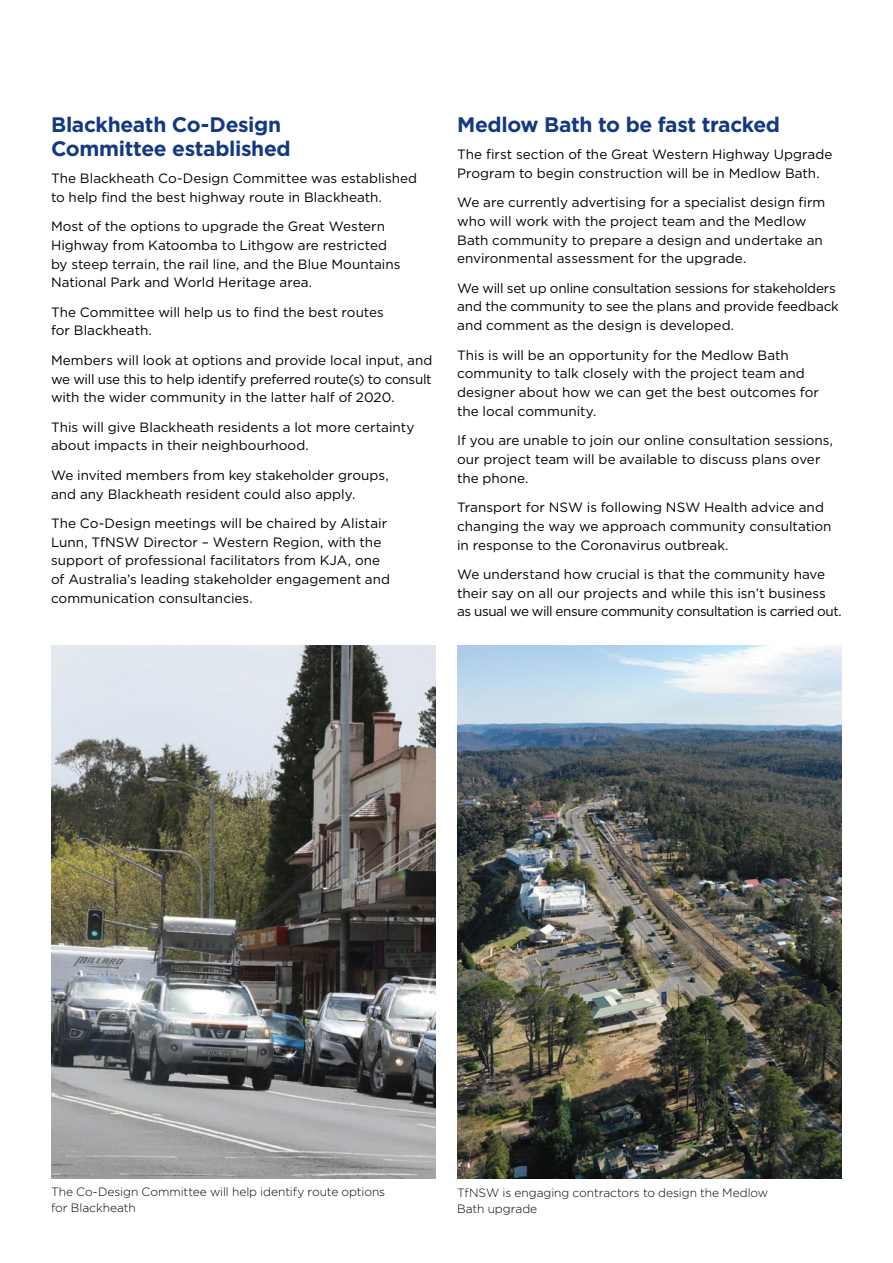
<style>
.page{position:relative;width:893px;height:1263px;background:#fff}
.page>*{position:absolute;margin:0;border:0;box-sizing:border-box;transform-origin:0 0}
._01_H2{font:700 21px/24px "Gotham";letter-spacing:-.02em;color:#15397f}
._02_Body{font:13.5px/18.8px "Gotham";color:#000}
.t1{font:300 12px/15.8px "Gotham";letter-spacing:-.005em;color:#000}
</style>
<div class="page">
<img style="left:457px;top:646px;width:385px;height:533px">
<img style="left:51px;top:646px;width:385px;height:533px">
<h2 class="_01_H2" style="left:51px;top:112px;width:241px">Blackheath Co-Design<br>Committee established</h2>
<p class="_02_Body" style="left:51px;top:168px;width:368px">The Blackheath Co-Design Committee was established to help find the best highway route in Blackheath.</p>
<p class="_02_Body" style="left:51px;top:217px;width:351px">Most of the options to upgrade the Great Western Highway from Katoomba to Lithgow are restricted by steep terrain, the rail line, and the Blue Mountains National Park and World Heritage area.</p>
<p class="_02_Body" style="left:51px;top:302px;width:334px">The Committee will help us to find the best routes for Blackheath.</p>
<p class="_02_Body" style="left:51px;top:350px;width:383px;text-align:justify">Members will look at options and provide local input, and we will use this to help identify preferred route(s) to consult with the wider community in the latter half of 2020.</p>
<p class="_02_Body" style="left:51px;top:417px;width:365px">This will give Blackheath residents a lot more certainty about impacts in their neighbourhood.</p>
<p class="_02_Body" style="left:51px;top:465px;width:339px">We invited members from key stakeholder groups, and any Blackheath resident could also apply.</p>
<p class="_02_Body" style="left:51px;top:513px;width:341px">The Co-Design meetings will be chaired by Alistair Lunn, TfNSW Director – Western Region, with the support of professional facilitators from KJA, one of Australia’s leading stakeholder engagement and communication consultancies.</p>
<h2 class="_01_H2" style="left:457px;top:112px;width:324px">Medlow Bath to be fast tracked</h2>
<p class="_02_Body" style="left:457px;top:144px;width:377px">The first section of the Great Western Highway Upgrade<br>Program to begin construction will be in Medlow Bath.</p>
<p class="_02_Body" style="left:457px;top:193px;width:370px">We are currently advertising for a specialist design firm who will work with the project team and the Medlow Bath community to prepare a design and undertake an environmental assessment for the upgrade.</p>
<p class="_02_Body" style="left:457px;top:278px;width:383px">We will set up online consultation sessions for stakeholders and the community to see the plans and provide feedback and comment as the design is developed.</p>
<p class="_02_Body" style="left:457px;top:345px;width:363px">This is will be an opportunity for the Medlow Bath community to talk closely with the project team and designer about how we can get the best outcomes for the local community.</p>
<p class="_02_Body" style="left:457px;top:431px;width:378px">If you are unable to join our online consultation sessions, our project team will be available to discuss plans over the phone.</p>
<p class="_02_Body" style="left:457px;top:498px;width:376px">Transport for NSW is following NSW Health advice and changing the way we approach community consultation in response to the Coronavirus outbreak.</p>
<p class="_02_Body" style="left:457px;top:564px;width:386px">We understand how crucial is that the community have their say on all our projects and while this isn’t business as usual we will ensure community consultation is carried out.</p>
<p class="t1" style="left:51px;top:1184px;width:336px">The Co-Design Committee will help identify route options for Blackheath</p>
<p class="t1" style="left:457px;top:1184px;width:313px">TfNSW is engaging contractors to design the Medlow<br>Bath upgrade</p>
</div>
